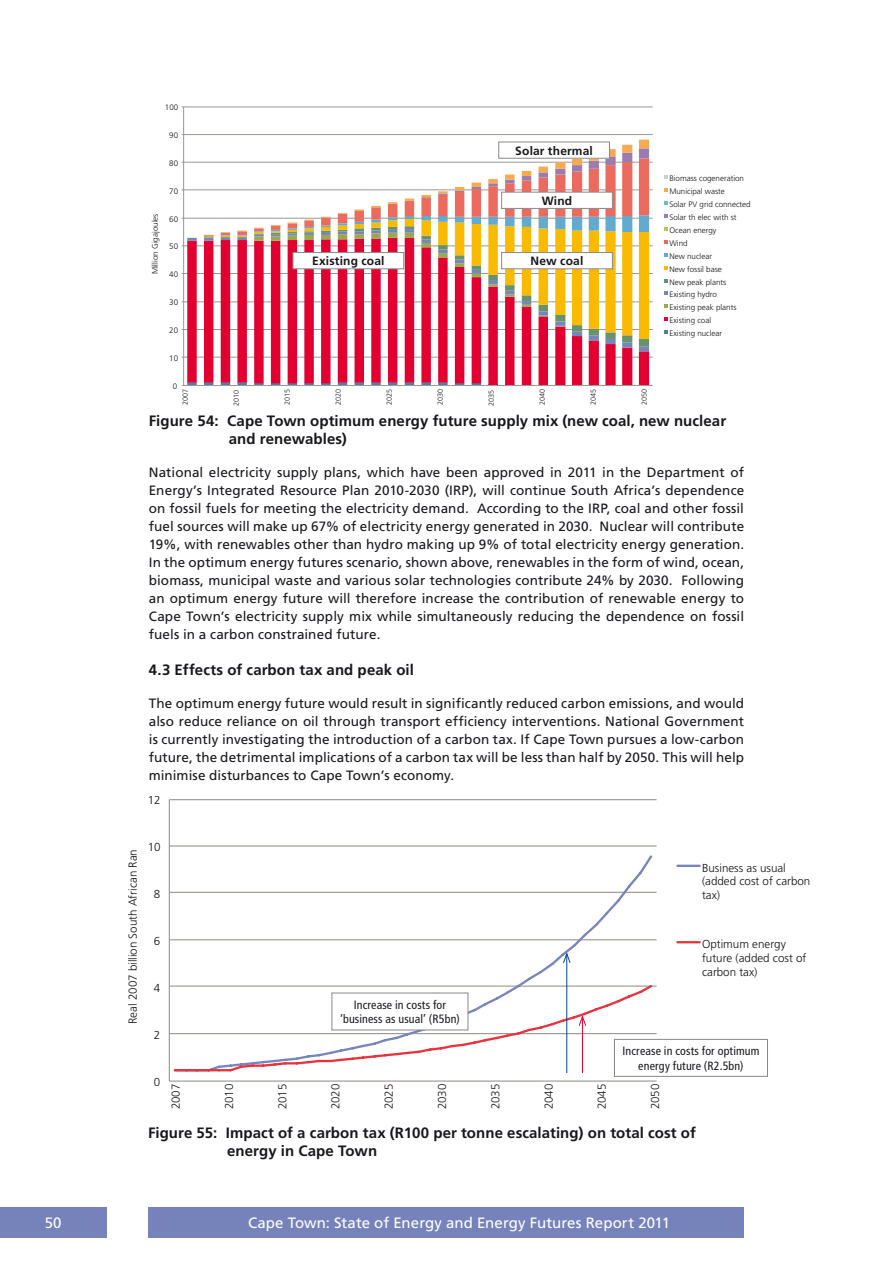
<style>
.page{position:relative;width:893px;height:1263px;background:#fff}
.page>*{position:absolute;margin:0;border:0;box-sizing:border-box;transform-origin:0 0}
.t1{font:700 15px/18px "Frutiger LT Std";letter-spacing:.005em;color:#1a171c}
.t2{font:15px "Frutiger LT Std";letter-spacing:.005em;color:#fff}
.t3{font:13.5px/18px "Frutiger LT Std";letter-spacing:.01em;color:#1a171c;text-align:justify}
.t4{font:condensed 12px/14.4px "Frutiger LT Std";letter-spacing:.01em;color:#1a171c;text-align:center}
.t5{font:700 12px "Frutiger LT Std";letter-spacing:.015em;color:#1a171c}
.t6{font:300 11.55px/14px "Frutiger LT Std";color:#111211}
.t7{font:300 11.55px "Frutiger LT Std";color:#1a171c}
.t8{font:300 7.95px/12.9px "Frutiger LT Std";color:#111211}
.t9{font:300 7.35px "Frutiger LT Std";color:#1a171c}
</style>
<div class="page">
<div style="left:0;top:1207px;width:106px;height:30px;background:#7683bb"></div>
<div style="left:149px;top:1207px;width:595px;height:30px;background:#7683bb"></div>
<hr style="left:184px;top:357px;width:469px;height:1px;background:#9c9893">
<hr style="left:184px;top:329px;width:469px;height:1px;background:#9c9893">
<hr style="left:184px;top:301px;width:469px;height:1px;background:#9c9893">
<hr style="left:184px;top:273px;width:469px;height:1px;background:#9c9893">
<hr style="left:184px;top:245px;width:469px;height:1px;background:#9c9893">
<hr style="left:184px;top:218px;width:469px;height:1px;background:#9c9893">
<hr style="left:184px;top:189px;width:469px;height:1px;background:#9c9893">
<hr style="left:184px;top:162px;width:469px;height:1px;background:#9c9893">
<hr style="left:184px;top:134px;width:469px;height:1px;background:#9c9893">
<hr style="left:184px;top:107px;width:469px;height:1px;background:#9c9893">
<svg style="left:187px;top:351px;width:462px;height:34px"></svg>
<svg style="left:187px;top:237px;width:462px;height:114px"></svg>
<svg style="left:254px;top:339px;width:395px;height:7px"></svg>
<svg style="left:204px;top:327px;width:445px;height:12px"></svg>
<svg style="left:204px;top:140px;width:445px;height:187px"></svg>
<hr style="left:183px;top:107px;width:1px;height:278px;background:#9c9893">
<svg style="left:182px;top:382px;width:15px;height:4px"></svg>
<hr style="left:184px;top:385px;width:469px;height:1px;background:#9c9893">
<svg style="left:664px;top:176px;width:4px;height:3px"></svg>
<svg style="left:664px;top:189px;width:4px;height:3px"></svg>
<svg style="left:664px;top:201px;width:4px;height:4px"></svg>
<svg style="left:664px;top:214px;width:4px;height:4px"></svg>
<svg style="left:664px;top:227px;width:4px;height:4px"></svg>
<svg style="left:664px;top:240px;width:4px;height:4px"></svg>
<svg style="left:664px;top:253px;width:4px;height:4px"></svg>
<svg style="left:664px;top:266px;width:4px;height:3px"></svg>
<svg style="left:664px;top:279px;width:4px;height:3px"></svg>
<svg style="left:664px;top:292px;width:4px;height:3px"></svg>
<svg style="left:664px;top:304px;width:4px;height:4px"></svg>
<svg style="left:664px;top:317px;width:4px;height:4px"></svg>
<svg style="left:664px;top:330px;width:4px;height:4px"></svg>
<div style="left:293px;top:253px;width:111px;height:16px;background:#fff"></div>
<div style="left:293px;top:252px;width:111px;height:17px;border:1px solid #87888a"></div>
<div style="left:502px;top:253px;width:110px;height:16px;background:#fff"></div>
<div style="left:501px;top:252px;width:112px;height:17px;border:1px solid #87888a"></div>
<div style="left:502px;top:192px;width:110px;height:16px;background:#fff"></div>
<div style="left:501px;top:192px;width:112px;height:17px;border:1px solid #87888a"></div>
<div style="left:499px;top:142px;width:110px;height:16px;background:#fff"></div>
<div style="left:498px;top:142px;width:112px;height:17px;border:1px solid #87888a"></div>
<hr style="left:169px;top:1033px;width:488px;height:1px;background:#9c9893">
<hr style="left:169px;top:985px;width:488px;height:2px;background:#9c9893">
<hr style="left:169px;top:939px;width:488px;height:1px;background:#9c9893">
<hr style="left:169px;top:892px;width:488px;height:1px;background:#9c9893">
<hr style="left:169px;top:845px;width:488px;height:1px;background:#9c9893">
<hr style="left:169px;top:799px;width:488px;height:1px;background:#9c9893">
<hr style="left:169px;top:800px;width:1px;height:281px;background:#9c9893">
<hr style="left:169px;top:1080px;width:488px;height:2px;background:#9c9893">
<svg style="left:173px;top:855px;width:481px;height:128px"></svg>
<hr style="left:677px;top:865px;width:23px;height:2px;background:#7785ba">
<hr style="left:677px;top:941px;width:23px;height:2px;background:#e5343d">
<div style="left:614px;top:1039px;width:154px;height:38px;border:1px solid #87888a"></div>
<hr style="left:566px;top:954px;width:1px;height:119px;background:#004494">
<svg style="left:562px;top:951px;width:9px;height:13px"></svg>
<svg style="left:173px;top:983px;width:481px;height:90px"></svg>
<p class="t8" style="left:165px;top:101px;width:15px">100</p>
<p class="t8" style="left:149px;top:274px;width:62px;rotate:-90deg">Million Gigajoules</p>
<p class="t8" style="left:169px;top:129px;width:10px">90</p>
<p class="t8" style="left:169px;top:157px;width:10px">80</p>
<p class="t8" style="left:169px;top:185px;width:10px">70</p>
<p class="t8" style="left:169px;top:212px;width:10px">60</p>
<p class="t8" style="left:169px;top:240px;width:10px">50</p>
<p class="t8" style="left:169px;top:268px;width:10px">40</p>
<p class="t8" style="left:169px;top:296px;width:10px">30</p>
<p class="t8" style="left:169px;top:324px;width:10px">20</p>
<p class="t8" style="left:169px;top:352px;width:10px">10</p>
<p class="t5" style="left:515px;top:143px;width:79px">Solar thermal</p>
<p class="t5" style="left:542px;top:194px;width:32px">Wind</p>
<p class="t5" style="left:312px;top:254px;width:74px">Existing coal</p>
<p class="t5" style="left:531px;top:254px;width:54px">New coal</p>
<p class="t8" style="left:669px;top:172px;width:83px">Biomass cogeneration<br>Municipal waste<br>Solar PV grid connected<br>Solar th elec with st<br>Ocean energy<br>Wind<br>New nuclear<br>New fossil base<br>New peak plants<br>Existing hydro<br>Existing peak plants<br>Existing coal<br>Existing nuclear</p>
<p class="t8" style="left:173px;top:380px;width:6px">0</p>
<p class="t9" style="left:181px;top:405px;width:18px;rotate:-90deg">2007</p>
<p class="t9" style="left:232px;top:406px;width:18px;rotate:-90deg">2010</p>
<p class="t9" style="left:283px;top:405px;width:18px;rotate:-90deg">2015</p>
<p class="t9" style="left:334px;top:405px;width:18px;rotate:-90deg">2020</p>
<p class="t9" style="left:385px;top:405px;width:18px;rotate:-90deg">2025</p>
<p class="t9" style="left:436px;top:405px;width:18px;rotate:-90deg">2030</p>
<p class="t9" style="left:487px;top:406px;width:18px;rotate:-90deg">2035</p>
<p class="t9" style="left:538px;top:405px;width:18px;rotate:-90deg">2040</p>
<p class="t9" style="left:589px;top:405px;width:18px;rotate:-90deg">2045</p>
<p class="t9" style="left:640px;top:405px;width:18px;rotate:-90deg">2050</p>
<p class="t1" style="left:229px;top:411px;width:499px;text-indent:-80px">Figure 54: Cape Town optimum energy future supply mix (new coal, new nuclear and renewables)</p>
<p class="t3" style="left:149px;top:463px;width:597px">National electricity supply plans, which have been approved in 2011 in the Department of Energy’s Integrated Resource Plan 2010-2030 (IRP), will continue South Africa’s dependence on fossil fuels for meeting the electricity demand. According to the IRP, coal and other fossil fuel sources will make up 67% of electricity energy generated in 2030. Nuclear will contribute 19%, with renewables other than hydro making up 9% of total electricity energy generation.<br>In the optimum energy futures scenario, shown above, renewables in the form of wind, ocean, biomass, municipal waste and various solar technologies contribute 24% by 2030. Following an optimum energy future will therefore increase the contribution of renewable energy to Cape Town’s electricity supply mix while simultaneously reducing the dependence on fossil fuels in a carbon constrained future.</p>
<p class="t1" style="left:149px;top:660px;width:267px">4.3 Effects of carbon tax and peak oil</p>
<p class="t3" style="left:149px;top:694px;width:597px">The optimum energy future would result in significantly reduced carbon emissions, and would also reduce reliance on oil through transport efficiency interventions. National Government is currently investigating the introduction of a carbon tax. If Cape Town pursues a low-carbon future, the detrimental implications of a carbon tax will be less than half by 2050. This will help minimise disturbances to Cape Town’s economy.</p>
<p class="t6" style="left:148px;top:793px;width:14px">12</p>
<p class="t6" style="left:126px;top:1024px;width:187px;rotate:-90deg">Real 2007 billion South African Rands</p>
<p class="t6" style="left:148px;top:840px;width:14px">10</p>
<p class="t6" style="left:154px;top:887px;width:8px">8</p>
<p class="t6" style="left:154px;top:934px;width:8px">6</p>
<p class="t6" style="left:154px;top:981px;width:8px">4</p>
<p class="t6" style="left:154px;top:1028px;width:8px">2</p>
<p class="t6" style="left:154px;top:1075px;width:8px">0</p>
<p class="t4" style="left:340px;top:997px;width:121px">Increase in costs for ‘business as usual’ (R5bn)</p>
<p class="t6" style="left:702px;top:861px;width:110px">Business as usual (added cost of carbon tax)</p>
<p class="t6" style="left:702px;top:937px;width:106px">Optimum energy future (added cost of carbon tax)</p>
<p class="t4" style="left:622px;top:1044px;width:138px">Increase in costs for optimum energy future (R2.5bn)</p>
<p class="t7" style="left:169px;top:1109px;width:27px;rotate:-90deg">2007</p>
<p class="t7" style="left:223px;top:1109px;width:27px;rotate:-90deg">2010</p>
<p class="t7" style="left:276px;top:1109px;width:27px;rotate:-90deg">2015</p>
<p class="t7" style="left:329px;top:1109px;width:27px;rotate:-90deg">2020</p>
<p class="t7" style="left:382px;top:1109px;width:27px;rotate:-90deg">2025</p>
<p class="t7" style="left:436px;top:1109px;width:27px;rotate:-90deg">2030</p>
<p class="t7" style="left:489px;top:1109px;width:27px;rotate:-90deg">2035</p>
<p class="t7" style="left:542px;top:1109px;width:27px;rotate:-90deg">2040</p>
<p class="t7" style="left:595px;top:1109px;width:27px;rotate:-90deg">2045</p>
<p class="t7" style="left:649px;top:1109px;width:27px;rotate:-90deg">2050</p>
<p class="t1" style="left:227px;top:1124px;width:470px;text-indent:-79px">Figure 55: Impact of a carbon tax (R100 per tonne escalating) on total cost of energy in Cape Town</p>
<p class="t2" style="left:45px;top:1214px;width:18px">50</p>
<p class="t2" style="left:248px;top:1214px;width:423px">Cape Town: State of Energy and Energy Futures Report 2011</p>
</div>
